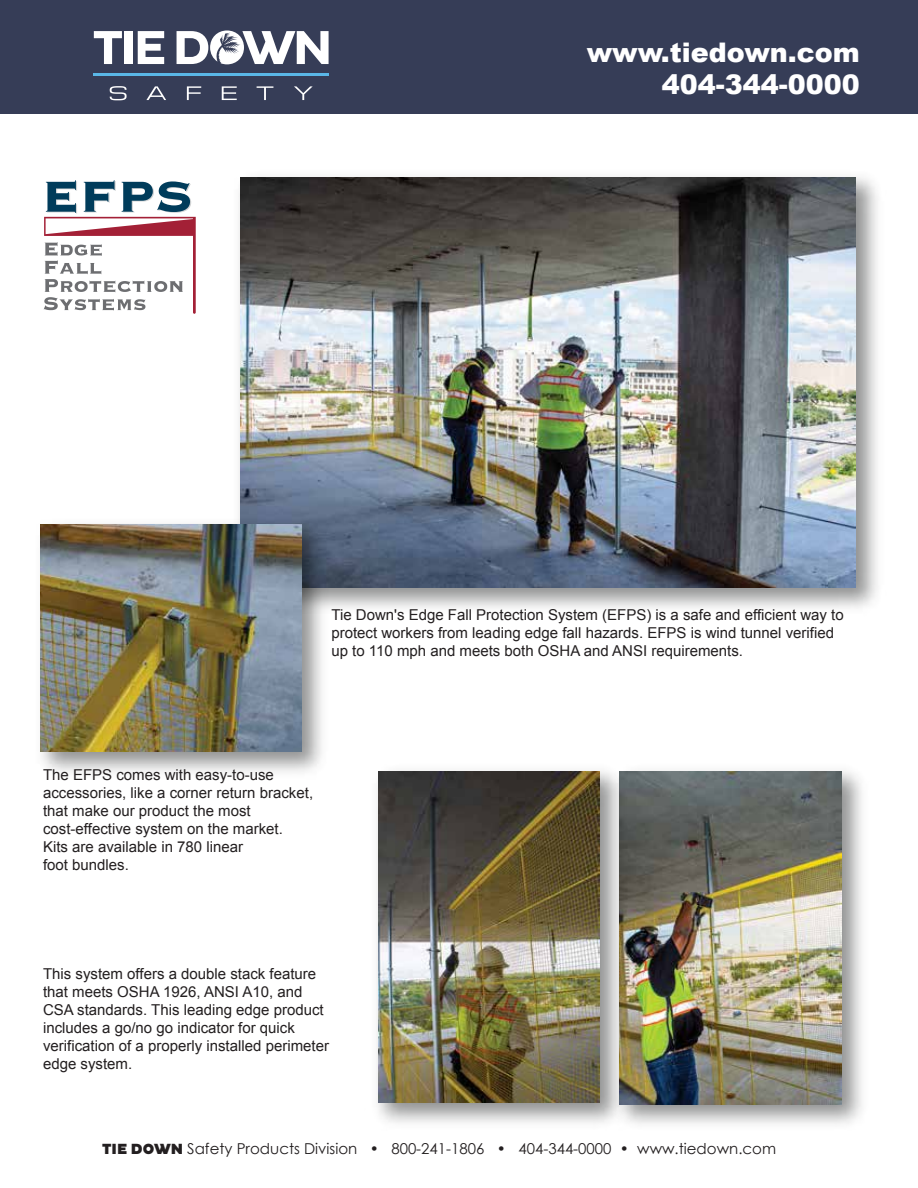
<style>
.page{position:relative;width:918px;height:1188px;background:#fff}
.page>*{position:absolute;margin:0;border:0;box-sizing:border-box;transform-origin:0 0}
.t1{font:900 27px/32.4px "Arial";color:#fff;text-align:right}
.t2{font:15px/18px "Arial";color:#231f20}
.t3{font:15px "Century Gothic";color:#231f20}
.s1{font-family:"Pluto Sans";font-weight:900}
</style>
<div class="page">
<div style="left:0;top:0;width:918px;height:114px;background:#363d57"></div>
<svg style="left:94px;top:31px;width:28px;height:33px"></svg>
<div style="left:124px;top:31px;width:8px;height:33px;background:#fff"></div>
<svg style="left:138px;top:31px;width:26px;height:33px"></svg>
<svg style="left:177px;top:30px;width:152px;height:34px"></svg>
<hr style="left:94px;top:73px;width:235px;height:3px;background:#5ab7e7">
<svg style="left:110px;top:86px;width:17px;height:14px"></svg>
<svg style="left:146px;top:86px;width:20px;height:14px"></svg>
<svg style="left:187px;top:86px;width:14px;height:14px"></svg>
<svg style="left:222px;top:86px;width:15px;height:14px"></svg>
<svg style="left:257px;top:86px;width:16px;height:14px"></svg>
<svg style="left:294px;top:86px;width:19px;height:14px"></svg>
<svg style="left:44px;top:180px;width:152px;height:134px"></svg>
<img style="left:633px;top:771px;width:229px;height:353px">
<img style="left:633px;top:771px;width:209px;height:333px">
<img style="left:377px;top:771px;width:256px;height:352px">
<img style="left:378px;top:771px;width:221px;height:332px">
<img style="left:239px;top:177px;width:639px;height:431px">
<img style="left:241px;top:178px;width:615px;height:410px">
<img style="left:40px;top:512px;width:294px;height:260px">
<img style="left:41px;top:524px;width:260px;height:227px">
<h1 class="t1" style="left:587px;top:35px;width:275px">www.tiedown.com<br>404-344-0000</h1>
<p class="t2" style="left:331px;top:606px;width:514px">Tie Down's Edge Fall Protection System (EFPS) is a safe and efficient way to protect workers from leading edge fall hazards. EFPS is wind tunnel verified up to 110 mph and meets both OSHA and ANSI requirements.</p>
<p class="t2" style="left:43px;top:766px;width:272px">The EFPS comes with easy-to-use accessories, like a corner return bracket, that make our product the most cost-effective system on the market.<br>Kits are available in 780 linear<br>foot bundles.</p>
<p class="t2" style="left:43px;top:965px;width:287px">This system offers a double stack feature that meets OSHA 1926, ANSI A10, and CSA standards. This leading edge product includes a go/no go indicator for quick verification of a properly installed perimeter edge system.</p>
<p class="t3" style="left:102px;top:1138px;width:675px"><span class="s1">TIE DOWN</span> Safety Products Division • 800-241-1806 • 404-344-0000 • www.tiedown.com</p>
</div>
